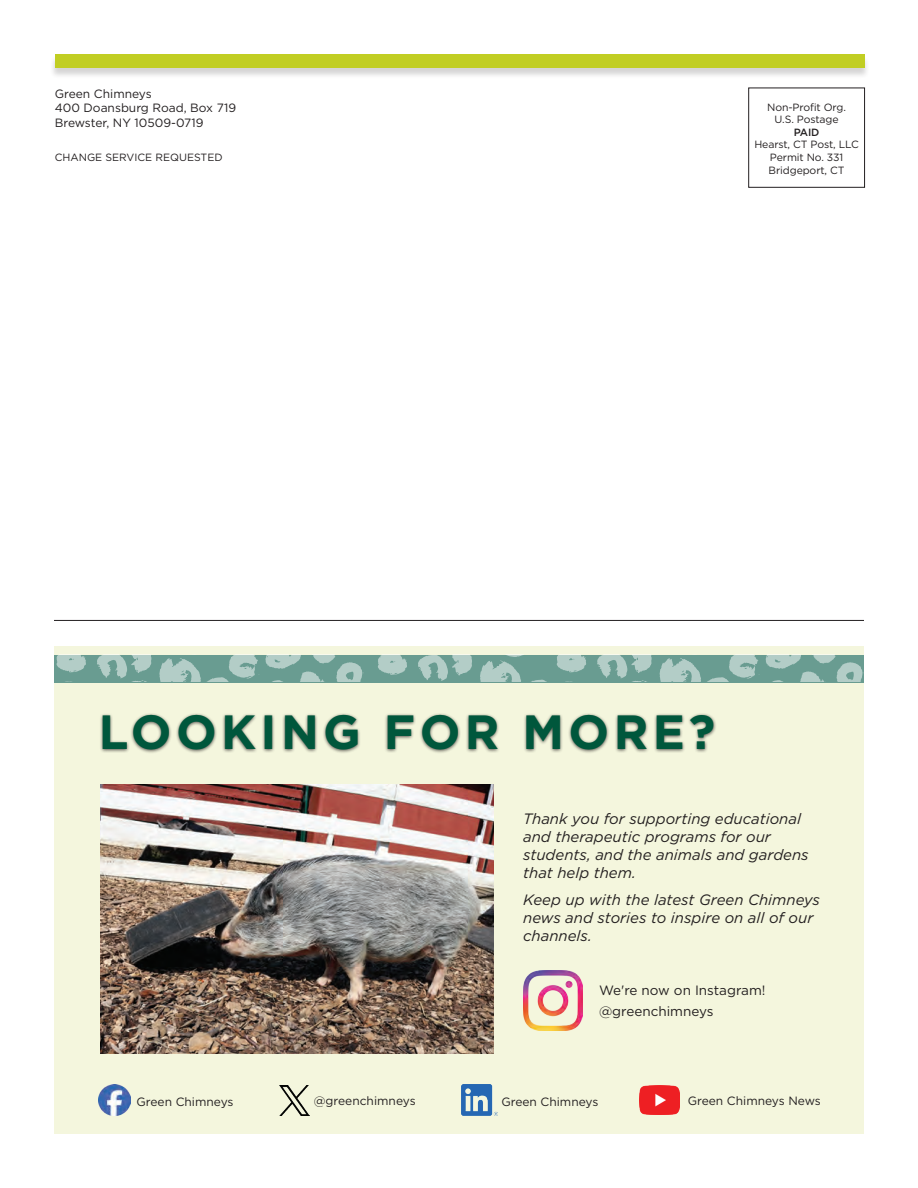
<style>
.page{position:relative;width:918px;height:1188px;background:#fff}
.page>*{position:absolute;margin:0;border:0;box-sizing:border-box;transform-origin:0 0}
.t1{font:700 48px "Gotham";letter-spacing:.09em;color:#00573c}
.t2{font:italic 15px/18px "Gotham";color:#231f20}
.t3{font:13.5px/21px "Gotham";color:#231f20}
.t4{font:12px/14.4px "Gotham";color:#231f20}
.t5{font:10.5px/12.6px "Gotham";letter-spacing:-.01em;color:#231f20;text-align:center}
.t6{font:500 10.5px "Gotham";color:#231f20}
</style>
<div class="page">
<div style="left:54px;top:646px;width:810px;height:488px;background:#f4f6dd"></div>
<div style="left:50px;top:56px;width:820px;height:23px;background:#231f20;opacity:.19"></div>
<div style="left:55px;top:55px;width:810px;height:13px;background:#c1ce23"></div>
<div style="left:748px;top:88px;width:117px;height:100px;border:1px solid #231f20"></div>
<hr style="left:54px;top:620px;width:810px;height:1px;background:#231f20">
<div style="left:54px;top:655px;width:810px;height:28px;background:#699c91"></div>
<div style="left:100px;top:712px;width:617px;height:41px;background:#231f20;opacity:.75"></div>
<svg style="left:57px;top:655px;width:29px;height:18px"></svg>
<svg style="left:97px;top:655px;width:267px;height:27px"></svg>
<svg style="left:557px;top:655px;width:29px;height:18px"></svg>
<svg style="left:597px;top:655px;width:267px;height:27px"></svg>
<svg style="left:378px;top:655px;width:29px;height:20px"></svg>
<svg style="left:480px;top:655px;width:66px;height:27px"></svg>
<svg style="left:418px;top:655px;width:54px;height:26px"></svg>
<img style="left:640px;top:1086px;width:40px;height:28px">
<img style="left:99px;top:1084px;width:31px;height:31px">
<img style="left:461px;top:1085px;width:36px;height:30px">
<img style="left:280px;top:1086px;width:29px;height:29px">
<img style="left:523px;top:971px;width:60px;height:59px">
<img style="left:100px;top:784px;width:394px;height:269px">
<p class="t4" style="left:55px;top:86px;width:183px">Green Chimneys<br>400 Doansburg Road, Box 719<br>Brewster, NY 10509-0719</p>
<p class="t5" style="left:55px;top:151px;width:169px">CHANGE SERVICE REQUESTED</p>
<p class="t5" style="left:767px;top:100px;width:80px">Non-Profit Org.<br>U.S. Postage</p>
<p class="t6" style="left:794px;top:125px;width:27px">PAID</p>
<p class="t5" style="left:754px;top:138px;width:106px">Hearst, CT Post, LLC<br>Permit No. 331<br>Bridgeport, CT</p>
<h1 class="t1" style="left:99px;top:701px;width:618px">LOOKING FOR MORE?</h1>
<p class="t2" style="left:523px;top:809px;width:287px">Thank you for supporting educational and therapeutic programs for our students, and the animals and gardens that help them.</p>
<p class="t2" style="left:523px;top:890px;width:298px">Keep up with the latest Green Chimneys news and stories to inspire on all of our channels.</p>
<p class="t3" style="left:599px;top:980px;width:168px">We're now on Instagram! @greenchimneys</p>
<p class="t4" style="left:137px;top:1094px;width:99px">Green Chimneys</p>
<p class="t4" style="left:314px;top:1093px;width:103px">@greenchimneys</p>
<p class="t4" style="left:688px;top:1093px;width:135px">Green Chimneys News</p>
<p class="t4" style="left:501px;top:1094px;width:99px">Green Chimneys</p>
</div>
